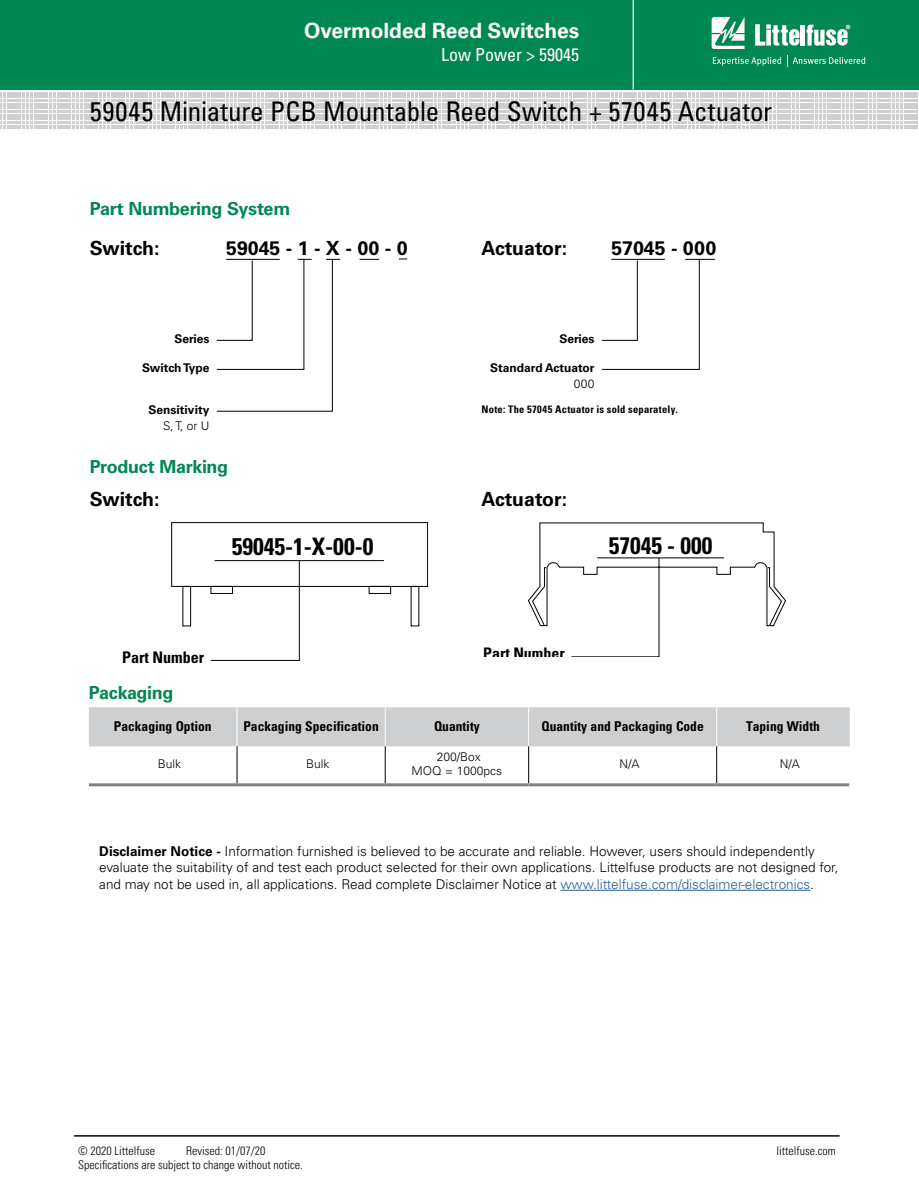
<style>
.page{position:relative;width:919px;height:1191px;background:#fff}
.page>*{position:absolute;margin:0;border:0;box-sizing:border-box;transform-origin:0 0}
.t1{font:condensed 27px "Univers LT Std";color:#000}
.t2{font:700 condensed 24px "Univers LT Std";color:#010101}
.t3{font:700 condensed 23.85px "Univers LT Std";color:#010101}
.t4{font:700 21px "Univers LT Std";letter-spacing:-.005em;color:#fff}
.t5{font:700 19.5px "Univers LT Std";color:#000}
.t6{font:700 18px "Univers LT Std";letter-spacing:-.02em;color:#008752}
.t7{font:condensed 18px "Univers LT Std";color:#fff}
.t8{font:700 condensed 16.05px "Univers LT Std";color:#010101}
.t9{font:700 condensed 15.9px "Univers LT Std";color:#010101}
.t10{font:300 13.5px/16.5px "Univers LT Std";color:#000}
.t11{font:700 condensed 13.5px "Univers LT Std";color:#000}
.t12{font:300 condensed 12px "Univers LT Std";color:#000}
.t13{font:700 12px "Univers LT Std";color:#000}
.t14{font:300 12px/13.5px "Univers LT Std";color:#000;text-align:center}
.t15{font:700 condensed 10.5px "Univers LT Std";letter-spacing:.03em;color:#000}
.s1{font-weight:700}
.s2{color:#215e9e}
</style>
<div class="page">
<div style="left:0;top:0;width:918px;height:90px;background:#008752"></div>
<hr style="left:632px;top:0;width:1px;height:89px;background:#fff">
<svg style="left:711px;top:17px;width:33px;height:32px"></svg>
<hr style="left:800px;top:25px;width:4px;height:21px;background:#fff">
<svg style="left:806px;top:25px;width:44px;height:21px"></svg>
<svg style="left:755px;top:24px;width:44px;height:22px"></svg>
<svg style="left:712px;top:55px;width:153px;height:11px;background:#2e9c71"></svg>
<svg style="left:0;top:92px;width:917px;height:35px"></svg>
<hr style="left:74px;top:1135px;width:765px;height:1px;background:#000">
<div style="left:89px;top:707px;width:759px;height:39px;background:#cdcfd0"></div>
<hr style="left:237px;top:707px;width:1px;height:39px;background:#fff">
<hr style="left:385px;top:707px;width:1px;height:39px;background:#fff">
<hr style="left:528px;top:707px;width:1px;height:39px;background:#fff">
<hr style="left:716px;top:707px;width:1px;height:39px;background:#fff">
<hr style="left:848px;top:707px;width:1px;height:39px;background:#cdcfd0">
<hr style="left:237px;top:746px;width:1px;height:37px;background:#000">
<hr style="left:385px;top:746px;width:1px;height:37px;background:#000">
<hr style="left:528px;top:746px;width:1px;height:37px;background:#000">
<hr style="left:716px;top:746px;width:1px;height:37px;background:#000">
<hr style="left:89px;top:783px;width:148px;height:3px;background:#808285">
<hr style="left:237px;top:783px;width:148px;height:3px;background:#808285">
<hr style="left:385px;top:783px;width:143px;height:3px;background:#808285">
<hr style="left:528px;top:783px;width:188px;height:3px;background:#808285">
<hr style="left:716px;top:783px;width:133px;height:3px;background:#808285">
<svg style="left:359px;top:259px;width:20px;height:1px"></svg>
<svg style="left:216px;top:259px;width:124px;height:152px"></svg>
<svg style="left:602px;top:259px;width:112px;height:111px"></svg>
<svg style="left:171px;top:522px;width:257px;height:139px"></svg>
<svg style="left:528px;top:522px;width:257px;height:135px"></svg>
<hr style="left:560px;top:890px;width:250px;height:1px;background:#215e9e">
<h3 class="t4" style="left:304px;top:19px;width:276px">Overmolded Reed Switches</h3>
<h3 class="t7" style="left:441px;top:43px;width:139px">Low Power &gt; 59045</h3>
<h1 class="t1" style="left:90px;top:94px;width:684px">59045 Miniature PCB Mountable Reed Switch + 57045 Actuator</h1>
<h3 class="t6" style="left:90px;top:198px;width:202px">Part Numbering System</h3>
<h3 class="t5" style="left:90px;top:236px;width:71px">Switch:</h3>
<h3 class="t5" style="left:226px;top:236px;width:183px">59045 - 1 - X - 00 - 0</h3>
<h3 class="t5" style="left:481px;top:236px;width:87px">Actuator:</h3>
<h3 class="t5" style="left:611px;top:236px;width:106px">57045 - 000</h3>
<p class="t13" style="left:174px;top:332px;width:36px">Series</p>
<p class="t13" style="left:142px;top:361px;width:69px">Switch Type</p>
<p class="t13" style="left:149px;top:403px;width:62px">Sensitivity</p>
<p class="t14" style="left:163px;top:419px;width:48px">S, T, or U</p>
<p class="t13" style="left:559px;top:332px;width:36px">Series</p>
<p class="t13" style="left:490px;top:361px;width:106px">Standard Actuator</p>
<p class="t14" style="left:574px;top:377px;width:22px">000</p>
<p class="t15" style="left:481px;top:403px;width:198px">Note: The 57045 Actuator is sold separately.</p>
<h3 class="t6" style="left:90px;top:456px;width:140px">Product Marking</h3>
<h3 class="t5" style="left:90px;top:488px;width:71px">Switch:</h3>
<h3 class="t5" style="left:481px;top:488px;width:87px">Actuator:</h3>
<h2 class="t2" style="left:232px;top:531px;width:143px">59045-1-X-00-0</h2>
<h3 class="t3" style="left:609px;top:530px;width:105px">57045 - 000</h3>
<p class="t8" style="left:122px;top:647px;width:83px">Part Number</p>
<p class="t9" style="left:483px;top:644px;width:83px">Part Number</p>
<h3 class="t6" style="left:89px;top:682px;width:86px">Packaging</h3>
<p class="t11" style="left:114px;top:717px;width:99px">Packaging Option</p>
<p class="t11" style="left:243px;top:717px;width:137px">Packaging Specification</p>
<p class="t11" style="left:434px;top:717px;width:47px">Quantity</p>
<p class="t11" style="left:541px;top:717px;width:164px">Quantity and Packaging Code</p>
<p class="t11" style="left:746px;top:717px;width:75px">Taping Width</p>
<p class="t14" style="left:158px;top:757px;width:25px">Bulk</p>
<p class="t14" style="left:306px;top:757px;width:25px">Bulk</p>
<p class="t14" style="left:411px;top:750px;width:92px">200/Box<br>MOQ = 1000pcs</p>
<p class="t14" style="left:619px;top:757px;width:22px">N/A</p>
<p class="t14" style="left:779px;top:757px;width:22px">N/A</p>
<p class="t10" style="left:99px;top:843px;width:740px"><span class="s1">Disclaimer Notice -</span> Information furnished is believed to be accurate and reliable. However, users should independently evaluate the suitability of and test each product selected for their own applications. Littelfuse products are not designed for, and may not be used in, all applications. Read complete Disclaimer Notice at <span class="s2">www.littelfuse.com/disclaimer-electronics</span>.</p>
<p class="t12" style="left:78px;top:1143px;width:78px">© 2020 Littelfuse</p>
<p class="t12" style="left:186px;top:1143px;width:81px">Revised: 01/07/20</p>
<p class="t12" style="left:776px;top:1143px;width:61px">littelfuse.com</p>
<p class="t12" style="left:78px;top:1157px;width:226px">Specifications are subject to change without notice.</p>
</div>
